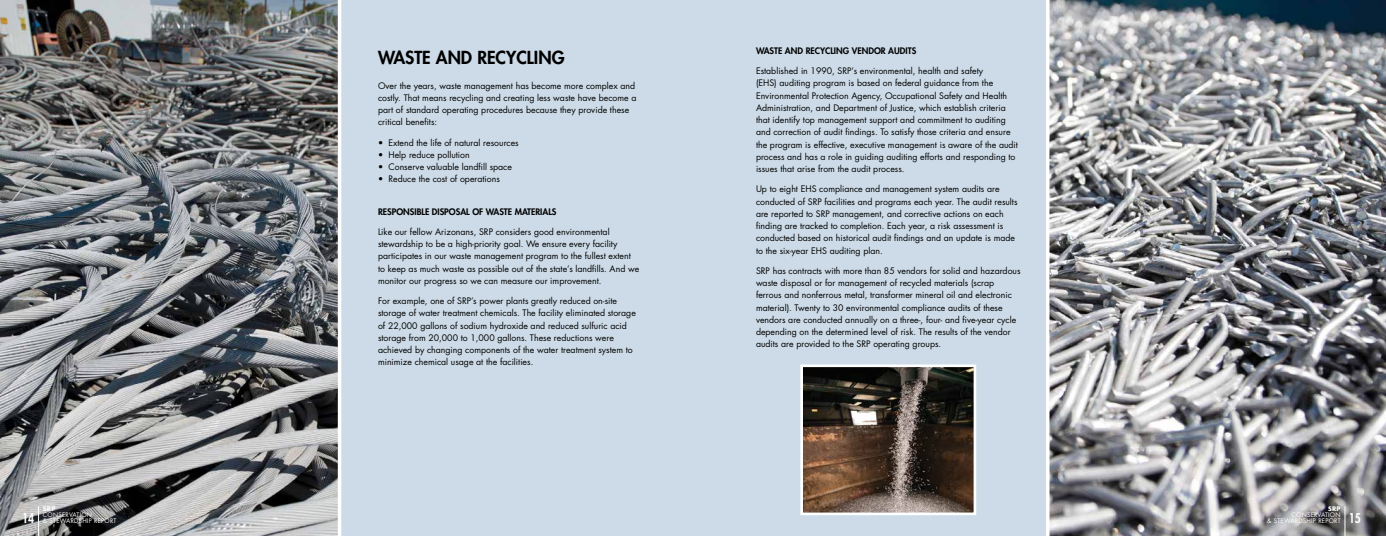
<style>
.page{position:relative;width:1386px;height:536px;background:#fff}
.page>*{position:absolute;margin:0;border:0;box-sizing:border-box;transform-origin:0 0}
.t1{font:800 17.5px "Futura Std";color:#000}
.t2{font:8.75px/12.2px "Futura Std";color:#000}
.t3{font:800 8.75px "Futura Std";color:#000}
.t4{font:6.12px/6.1px "Futura Std";letter-spacing:.04em;color:#fff;text-align:center}
.t5{font:700 6.12px "Futura Std";letter-spacing:.04em;color:#fff}
.s1{font-weight:800;font-size:13.12px}
</style>
<div class="page">
<div style="left:290px;top:0;width:802px;height:536px;background:#ccdbe7"></div>
<img style="left:1049px;top:0;width:337px;height:536px">
<img style="left:0;top:0;width:338px;height:536px">
<hr style="left:38px;top:506px;width:1px;height:30px;background:#fff">
<hr style="left:1345px;top:506px;width:1px;height:30px;background:#fff">
<img style="left:804px;top:368px;width:168px;height:143px">
<div style="left:800px;top:364px;width:176px;height:151px;border:3px solid #fff"></div>
<hr style="left:338px;top:0;width:3px;height:536px;background:#fff">
<hr style="left:1046px;top:0;width:3px;height:536px;background:#fff">
<p class="t5" style="left:43px;top:504px;width:14px">SRP</p>
<p class="t4" style="left:22px;top:512px;width:96px">CONSERVATION<br><span class="s1">14</span> &amp; STEWARDSHIP REPORT</p>
<h1 class="t1" style="left:378px;top:46px;width:185px">WASTE AND RECYCLING</h1>
<p class="t2" style="left:378px;top:79px;width:260px">Over the years, waste management has become more complex and costly. That means recycling and creating less waste have become a part of standard operating procedures because they provide these critical benefits:</p>
<p class="t2" style="left:378px;top:136px;width:142px">• Extend the life of natural resources</p>
<p class="t2" style="left:378px;top:148px;width:93px">• Help reduce pollution</p>
<p class="t2" style="left:378px;top:161px;width:136px">• Conserve valuable landfill space</p>
<p class="t2" style="left:378px;top:173px;width:123px">• Reduce the cost of operations</p>
<p class="t3" style="left:378px;top:206px;width:176px">RESPONSIBLE DISPOSAL OF WASTE MATERIALS</p>
<p class="t2" style="left:378px;top:225px;width:263px">Like our fellow Arizonans, SRP considers good environmental stewardship to be a high-priority goal. We ensure every facility participates in our waste management program to the fullest extent to keep as much waste as possible out of the state’s landfills. And we monitor our progress so we can measure our improvement.</p>
<p class="t2" style="left:378px;top:295px;width:259px">For example, one of SRP’s power plants greatly reduced on-site storage of water treatment chemicals. The facility eliminated storage of 22,000 gallons of sodium hydroxide and reduced sulfuric acid storage from 20,000 to 1,000 gallons. These reductions were achieved by changing components of the water treatment system to minimize chemical usage at the facilities.</p>
<p class="t3" style="left:756px;top:45px;width:103px">WASTE AN D RECYCLING VEN</p>
<p class="t3" style="left:868px;top:45px;width:50px">DOR AU DITS</p>
<p class="t2" style="left:756px;top:65px;width:264px">Established in 1990, SRP’s environmental, health and safety<br>(EHS) auditing program is based on federal guidance from the Environmental Protection Agency, Occupational Safety and Health Administration, and Department of Justice, which establish criteria that identify top management support and commitment to auditing and correction of audit findings. To satisfy those criteria and ensure the program is effective, executive management is aware of the audit process and has a role in guiding auditing efforts and responding to issues that arise from the audit process.</p>
<p class="t2" style="left:756px;top:183px;width:263px">Up to eight EHS compliance and management system audits are conducted of SRP facilities and programs each year. The audit results are reported to SRP management, and corrective actions on each finding are tracked to completion. Each year, a risk assessment is conducted based on historical audit findings and an update is made to the six-year EHS auditing plan.</p>
<p class="t2" style="left:756px;top:264px;width:266px">SRP has contracts with more than 85 vendors for solid and hazardous waste disposal or for management of recycled materials (scrap ferrous and nonferrous metal, transformer mineral oil and electronic material). Twenty to 30 environmental compliance audits of these vendors are conducted annually on a three-, four- and five-year cycle depending on the determined level of risk. The results of the vendor audits are provided to the SRP operating groups.</p>
<p class="t5" style="left:1328px;top:504px;width:14px">SRP</p>
<p class="t4" style="left:1267px;top:512px;width:95px;text-align:left;text-indent:24px">CONSERVATION<br>&amp; STEWARDSHIP REPORT <span class="s1">15</span></p>
</div>
